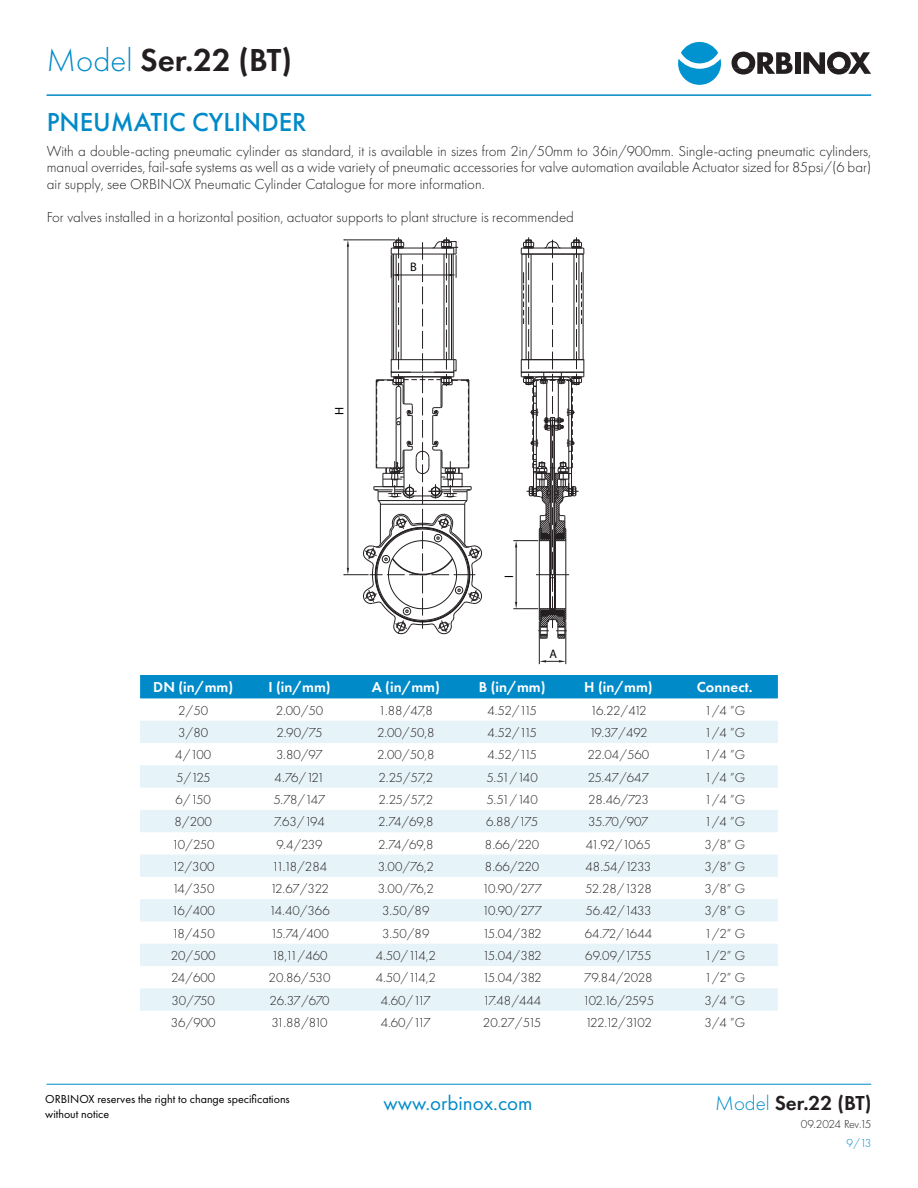
<style>
.page{position:relative;width:918px;height:1188px;background:#fff}
.page>*{position:absolute;margin:0;border:0;box-sizing:border-box;transform-origin:0 0}
.Modelo{font:600 33px "Futura PT";color:#231f20}
.títulos_n1{font:500 27px "Futura PT";color:#008ac8}
.t1{font:21px "Futura PT";color:#008ac8}
.Modelo_folio{font:600 21px "Futura PT";color:#231f20}
.cuerpo{font:300 15px/16.5px "Futura PT";color:#231f20;text-align:justify}
.t_encabezado{font:600 15px "Futura PT";color:#fff}
.t_cuerpo{font:300 13.5px "Futura PT";letter-spacing:-.025em;color:#231f20}
.t_cuerpo-2{font:300 13.5px "Futura PT";letter-spacing:-.045em;color:#231f20}
.t_cuerpo-3{font:300 13.5px "Futura PT";letter-spacing:-.125em;color:#231f20}
.base{font:12px "Futura PT";color:#000}
.base-2{font:300 12px "Futura PT";letter-spacing:-.04em;color:#231f20}
.base-3{font:300 12px "Futura PT";color:#008ac8}
.s1{font-weight:300;color:#008ac8}
</style>
<div class="page">
<hr style="left:47px;top:1084px;width:824px;height:1px;background:#008ac8">
<hr style="left:47px;top:94px;width:824px;height:2px;background:#008ac8">
<div style="left:681px;top:42px;width:37px;height:21px;background:#0093d0;border-radius:50%"></div>
<svg style="left:678px;top:59px;width:43px;height:26px"></svg>
<svg style="left:732px;top:52px;width:61px;height:23px"></svg>
<div style="left:795px;top:52px;width:5px;height:22px;background:#231f20"></div>
<svg style="left:804px;top:52px;width:67px;height:23px"></svg>
<div style="left:140px;top:675px;width:638px;height:23px;background:#008ac8"></div>
<svg style="left:140px;top:721px;width:638px;height:290px;fill:#e6f3f9"></svg>
<hr style="left:539px;top:621px;width:1px;height:43px;background:#231f20">
<hr style="left:566px;top:621px;width:1px;height:43px;background:#231f20">
<svg style="left:343px;top:237px;width:242px;height:402px"></svg>
<svg style="left:539px;top:650px;width:27px;height:13px"></svg>
<p class="Modelo" style="left:47px;top:39px;width:247px"><span class="s1">Model</span> Ser.22 (BT)</p>
<p class="títulos_n1" style="left:47px;top:106px;width:262px">PNEUMATIC CYLINDER</p>
<p class="cuerpo" style="left:47px;top:143px;width:826px">With a double-acting pneumatic cylinder as standard, it is available in sizes from 2in/50mm to 36in/900mm. Single-acting pneumatic cylinders, manual overrides, fail-safe systems as well as a wide variety of pneumatic accessories for valve automation available Actuator sized for 85psi/(6 bar) air supply, see ORBINOX Pneumatic Cylinder Catalogue for more information.</p>
<p class="cuerpo" style="left:47px;top:209px;width:529px">For valves installed in a horizontal position, actuator supports to plant structure is recommended</p>
<p class="t_encabezado" style="left:153px;top:678px;width:81px">DN (in/mm)</p>
<p class="t_encabezado" style="left:268px;top:678px;width:64px">I (in/mm)</p>
<p class="t_encabezado" style="left:372px;top:678px;width:70px">A (in/mm)</p>
<p class="t_encabezado" style="left:479px;top:678px;width:68px">B (in/mm)</p>
<p class="t_encabezado" style="left:584px;top:678px;width:70px">H (in/mm)</p>
<p class="t_encabezado" style="left:697px;top:678px;width:57px">Connect.</p>
<p class="t_cuerpo" style="left:178px;top:703px;width:31px">2/50</p>
<p class="t_cuerpo" style="left:276px;top:703px;width:49px">2.00/50</p>
<p class="t_cuerpo" style="left:379px;top:703px;width:56px">1.88/47,8</p>
<p class="t_cuerpo" style="left:487px;top:703px;width:51px">4.52/115</p>
<p class="t_cuerpo" style="left:590px;top:703px;width:58px">16.22/412</p>
<p class="t_cuerpo" style="left:704px;top:703px;width:42px">1/4 ”G</p>
<p class="t_cuerpo" style="left:178px;top:725px;width:31px">3/80</p>
<p class="t_cuerpo" style="left:277px;top:725px;width:47px">2.90/75</p>
<p class="t_cuerpo" style="left:377px;top:725px;width:59px">2.00/50,8</p>
<p class="t_cuerpo" style="left:487px;top:725px;width:51px">4.52/115</p>
<p class="t_cuerpo" style="left:589px;top:725px;width:60px">19.37/492</p>
<p class="t_cuerpo" style="left:704px;top:725px;width:42px">1/4 ”G</p>
<p class="t_cuerpo" style="left:175px;top:747px;width:37px">4/100</p>
<p class="t_cuerpo" style="left:276px;top:747px;width:48px">3.80/97</p>
<p class="t_cuerpo" style="left:377px;top:747px;width:59px">2.00/50,8</p>
<p class="t_cuerpo" style="left:487px;top:747px;width:51px">4.52/115</p>
<p class="t_cuerpo" style="left:588px;top:747px;width:63px">22.04/560</p>
<p class="t_cuerpo" style="left:704px;top:747px;width:42px">1/4 ”G</p>
<p class="t_cuerpo" style="left:176px;top:769px;width:36px">5/125</p>
<p class="t_cuerpo" style="left:275px;top:769px;width:51px">4.76/121</p>
<p class="t_cuerpo" style="left:379px;top:769px;width:56px">2.25/57,2</p>
<p class="t_cuerpo" style="left:487px;top:769px;width:53px">5.51/140</p>
<p class="t_cuerpo" style="left:588px;top:769px;width:63px">25.47/647</p>
<p class="t_cuerpo" style="left:704px;top:769px;width:42px">1/4 ”G</p>
<p class="t_cuerpo" style="left:176px;top:792px;width:37px">6/150</p>
<p class="t_cuerpo" style="left:274px;top:792px;width:54px">5.78/147</p>
<p class="t_cuerpo" style="left:379px;top:792px;width:56px">2.25/57,2</p>
<p class="t_cuerpo" style="left:487px;top:792px;width:53px">5.51/140</p>
<p class="t_cuerpo" style="left:588px;top:792px;width:62px">28.46/723</p>
<p class="t_cuerpo" style="left:704px;top:792px;width:42px">1/4 ”G</p>
<p class="t_cuerpo" style="left:175px;top:814px;width:39px">8/200</p>
<p class="t_cuerpo" style="left:274px;top:814px;width:52px">7.63/194</p>
<p class="t_cuerpo" style="left:378px;top:814px;width:57px">2.74/69,8</p>
<p class="t_cuerpo" style="left:486px;top:814px;width:54px">6.88/175</p>
<p class="t_cuerpo" style="left:588px;top:814px;width:62px">35.70/907</p>
<p class="t_cuerpo" style="left:704px;top:814px;width:42px">1/4 ”G</p>
<p class="t_cuerpo" style="left:172px;top:836px;width:44px">10/250</p>
<p class="t_cuerpo" style="left:276px;top:836px;width:48px">9.4/239</p>
<p class="t_cuerpo" style="left:378px;top:836px;width:57px">2.74/69,8</p>
<p class="t_cuerpo" style="left:485px;top:836px;width:56px">8.66/220</p>
<p class="t_cuerpo" style="left:586px;top:836px;width:67px">41.92/1065</p>
<p class="t_cuerpo" style="left:704px;top:836px;width:42px">3/8” G</p>
<p class="t_cuerpo" style="left:172px;top:859px;width:44px">12/300</p>
<p class="t_cuerpo" style="left:272px;top:859px;width:57px">11.18/284</p>
<p class="t_cuerpo" style="left:378px;top:859px;width:58px">3.00/76,2</p>
<p class="t_cuerpo" style="left:485px;top:859px;width:56px">8.66/220</p>
<p class="t_cuerpo" style="left:586px;top:859px;width:67px">48.54/1233</p>
<p class="t_cuerpo" style="left:704px;top:859px;width:42px">3/8” G</p>
<p class="t_cuerpo" style="left:172px;top:881px;width:44px">14/350</p>
<p class="t_cuerpo" style="left:270px;top:881px;width:60px">12.67/322</p>
<p class="t_cuerpo" style="left:378px;top:881px;width:58px">3.00/76,2</p>
<p class="t_cuerpo" style="left:482px;top:881px;width:61px">10.90/277</p>
<p class="t_cuerpo" style="left:585px;top:881px;width:68px">52.28/1328</p>
<p class="t_cuerpo" style="left:704px;top:881px;width:42px">3/8” G</p>
<p class="t_cuerpo" style="left:172px;top:903px;width:45px">16/400</p>
<p class="t_cuerpo" style="left:269px;top:903px;width:62px">14.40/366</p>
<p class="t_cuerpo" style="left:382px;top:903px;width:49px">3.50/89</p>
<p class="t_cuerpo" style="left:482px;top:903px;width:61px">10.90/277</p>
<p class="t_cuerpo" style="left:585px;top:903px;width:68px">56.42/1433</p>
<p class="t_cuerpo" style="left:704px;top:903px;width:42px">3/8” G</p>
<p class="t_cuerpo" style="left:172px;top:926px;width:45px">18/450</p>
<p class="t_cuerpo" style="left:270px;top:926px;width:60px">15.74/400</p>
<p class="t_cuerpo" style="left:382px;top:926px;width:49px">3.50/89</p>
<p class="t_cuerpo" style="left:483px;top:926px;width:61px">15.04/382</p>
<p class="t_cuerpo" style="left:585px;top:926px;width:69px">64.72/1644</p>
<p class="t_cuerpo" style="left:704px;top:926px;width:42px">1/2” G</p>
<p class="t_cuerpo" style="left:171px;top:948px;width:46px">20/500</p>
<p class="t_cuerpo" style="left:271px;top:948px;width:58px">18,11/460</p>
<p class="t_cuerpo" style="left:376px;top:948px;width:62px">4.50/114,2</p>
<p class="t_cuerpo" style="left:483px;top:948px;width:61px">15.04/382</p>
<p class="t_cuerpo" style="left:585px;top:948px;width:68px">69.09/1755</p>
<p class="t_cuerpo" style="left:704px;top:948px;width:42px">1/2” G</p>
<p class="t_cuerpo" style="left:171px;top:970px;width:46px">24/600</p>
<p class="t_cuerpo" style="left:269px;top:970px;width:63px">20.86/530</p>
<p class="t_cuerpo" style="left:376px;top:970px;width:62px">4.50/114,2</p>
<p class="t_cuerpo" style="left:483px;top:970px;width:61px">15.04/382</p>
<p class="t_cuerpo" style="left:584px;top:970px;width:70px">79.84/2028</p>
<p class="t_cuerpo" style="left:704px;top:970px;width:42px">1/2” G</p>
<p class="t_cuerpo" style="left:171px;top:992px;width:45px">30/750</p>
<p class="t_cuerpo" style="left:269px;top:992px;width:62px">26.37/670</p>
<p class="t_cuerpo" style="left:381px;top:992px;width:52px">4.60/117</p>
<p class="t_cuerpo" style="left:483px;top:992px;width:60px">17.48/444</p>
<p class="t_cuerpo-2" style="left:583px;top:992px;width:73px">102.16/2595</p>
<p class="t_cuerpo" style="left:704px;top:992px;width:42px">3/4 ”G</p>
<p class="t_cuerpo" style="left:171px;top:1015px;width:46px">36/900</p>
<p class="t_cuerpo" style="left:271px;top:1015px;width:58px">31.88/810</p>
<p class="t_cuerpo" style="left:381px;top:1015px;width:52px">4.60/117</p>
<p class="t_cuerpo" style="left:483px;top:1015px;width:60px">20.27/515</p>
<p class="t_cuerpo-3" style="left:585px;top:1015px;width:68px">122.12/3102</p>
<p class="t_cuerpo" style="left:704px;top:1015px;width:42px">3/4 ”G</p>
<p class="base" style="left:45px;top:1092px;width:246px">ORBINOX reserves the right to change specifications</p>
<h3 class="t1" style="left:383px;top:1091px;width:151px">www.orbinox.com</h3>
<p class="base" style="left:45px;top:1107px;width:65px">without notice</p>
<p class="Modelo_folio" style="left:715px;top:1090px;width:158px"><span class="s1">Model</span> Ser.22 (BT)</p>
<p class="base-2" style="left:801px;top:1118px;width:72px">09.2024 Rev.15</p>
<p class="base-3" style="left:847px;top:1136px;width:26px">9/13</p>
</div>
